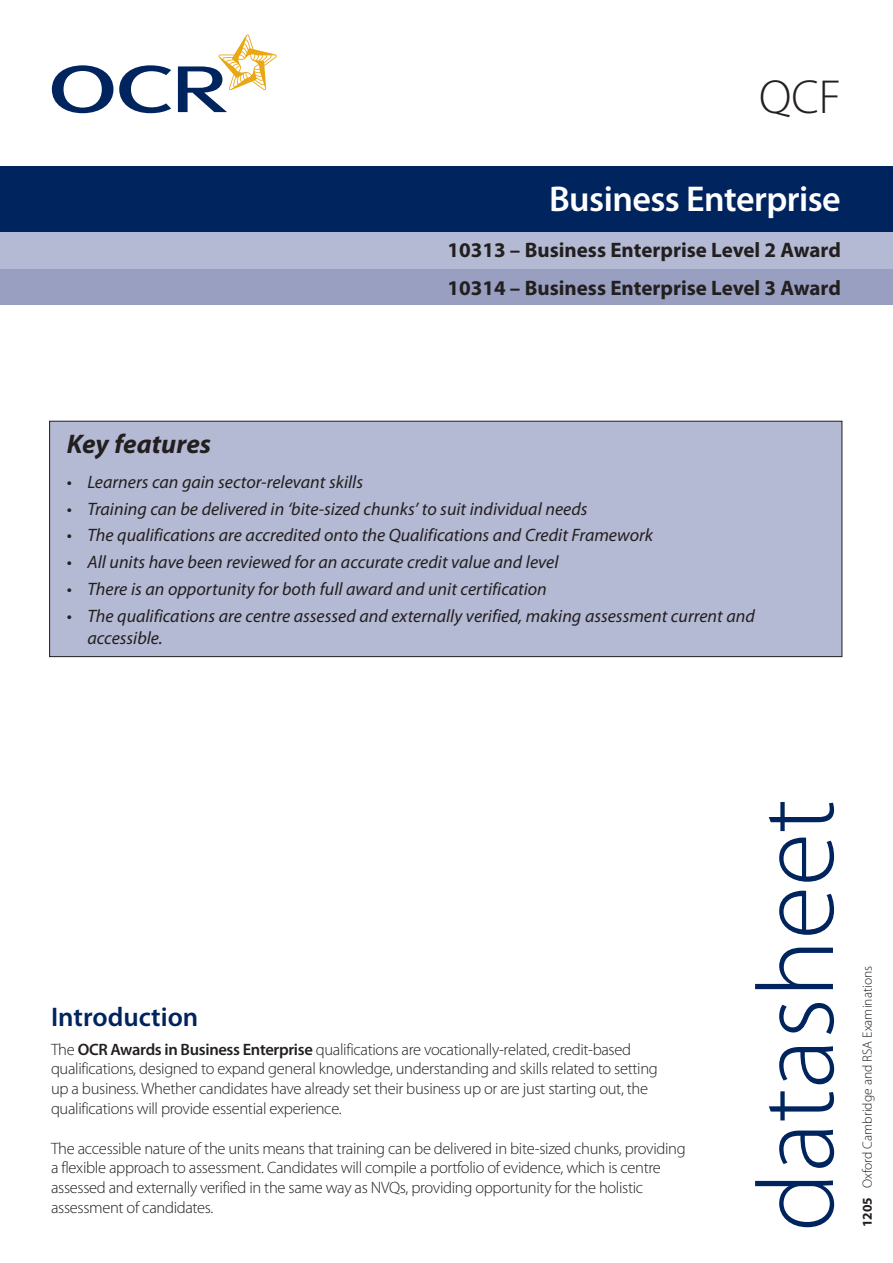
<style>
.page{position:relative;width:893px;height:1263px;background:#fff}
.page>*{position:absolute;margin:0;border:0;box-sizing:border-box;transform-origin:0 0}
.t1{font:300 109.5px "Myriad Pro";color:#00245e}
.t2{font:300 48px "Myriad Pro";color:#231f20}
.t3{font:600 36px "Myriad Pro";letter-spacing:-.015em;color:#fff}
.t4{font:600 27px "Myriad Pro";color:#00245e}
.t5{font:italic 700 27px "Myriad Pro";color:#231f20}
.t6{font:700 21px/38px "Myriad Pro";color:#231f20}
.t7{font:italic 18px/22.5px "Myriad Pro";color:#231f20}
.t8{font:300 16.5px/19.8px "Myriad Pro";letter-spacing:-.02em;color:#231f20}
.t9{font:300 13.5px "Myriad Pro";color:#231f20}
.s1{font-weight:600}
.s2{font-family:"Myriad";font-weight:700}
</style>
<div class="page">
<div style="left:0;top:269px;width:893px;height:36px;background:#989fc0"></div>
<div style="left:0;top:166px;width:893px;height:67px;background:#00245e"></div>
<svg style="left:52px;top:65px;width:61px;height:48px"></svg>
<svg style="left:178px;top:34px;width:99px;height:78px"></svg>
<svg style="left:119px;top:65px;width:52px;height:48px"></svg>
<div style="left:0;top:233px;width:893px;height:36px;background:#b4bad3"></div>
<div style="left:50px;top:421px;width:792px;height:236px;background:#b4bad3"></div>
<div style="left:49px;top:421px;width:793px;height:236px;border:1px solid #231f20"></div>
<h2 class="t2" style="left:759px;top:70px;width:83px">QCF</h2>
<h3 class="t3" style="left:549px;top:176px;width:293px">Business Enterprise</h3>
<p class="t6" style="left:447px;top:230px;width:395px">10313 – Business Enterprise Level 2 Award<br>10314 – Business Enterprise Level 3 Award</p>
<h3 class="t5" style="left:67px;top:426px;width:146px">Key features</h3>
<p class="t7" style="left:67px;top:470px;width:298px">• Learners can gain sector-relevant skills</p>
<p class="t7" style="left:67px;top:497px;width:522px">• Training can be delivered in ‘bite-sized chunks’ to suit individual needs</p>
<p class="t7" style="left:67px;top:524px;width:588px">• The qualifications are accredited onto the Qualifications and Credit Framework</p>
<p class="t7" style="left:67px;top:550px;width:493px">• All units have been reviewed for an accurate credit value and level</p>
<p class="t7" style="left:67px;top:577px;width:481px">• There is an opportunity for both full award and unit certification</p>
<p class="t7" style="left:87px;top:604px;width:669px;text-indent:-21px">• The qualifications are centre assessed and externally verified, making assessment current and accessible.</p>
<h3 class="t4" style="left:51px;top:1000px;width:149px">Introduction</h3>
<p class="t8" style="left:51px;top:1039px;width:608px">The <span class="s1">OCR Awards in Business Enterprise</span> qualifications are vocationally-related, credit-based qualifications, designed to expand general knowledge, understanding and skills related to setting up a business. Whether candidates have already set their business up or are just starting out, the qualifications will provide essential experience.</p>
<p class="t8" style="left:51px;top:1138px;width:636px">The accessible nature of the units means that training can be delivered in bite-sized chunks, providing a flexible approach to assessment. Candidates will compile a portfolio of evidence, which is centre assessed and externally verified in the same way as NVQs, providing opportunity for the holistic assessment of candidates.</p>
<h1 class="t1" style="left:736px;top:1232px;width:434px;rotate:-90deg">datasheet</h1>
<p class="t9" style="left:860px;top:1227px;width:263px;rotate:-90deg"><span class="s2">1205</span> Oxford Cambridge and RSA Examinations</p>
</div>
